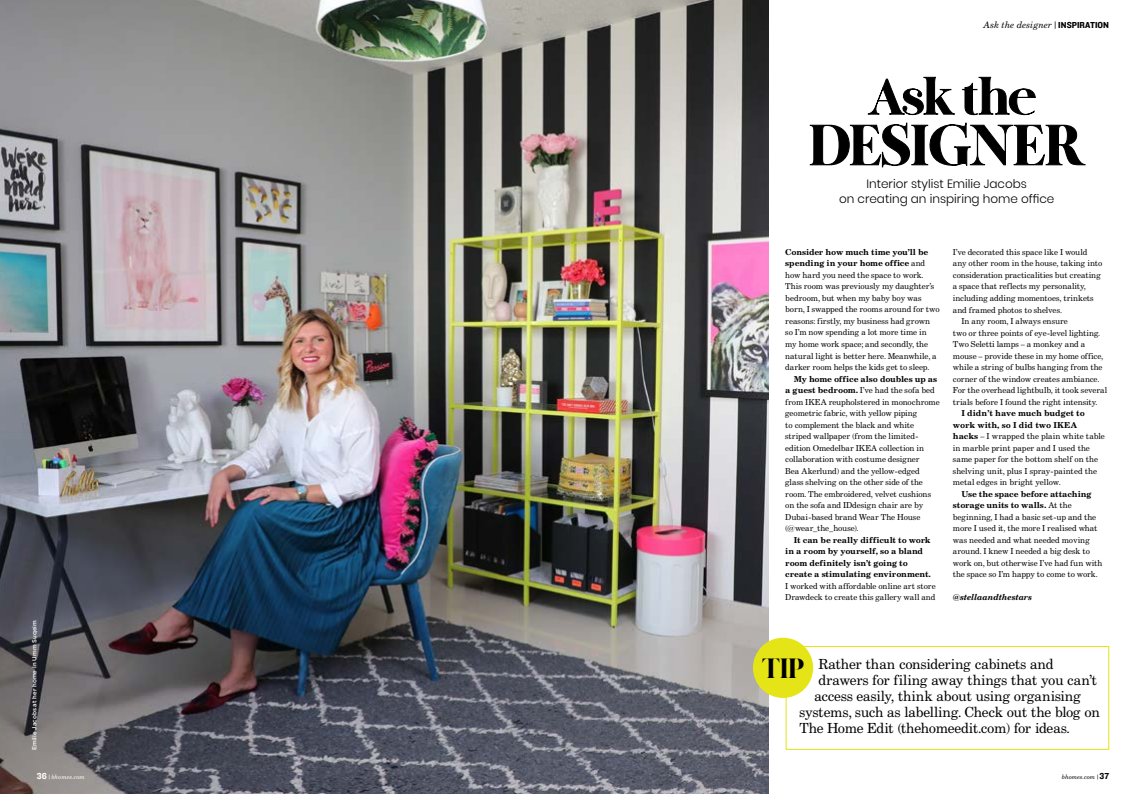
<style>
.page{position:relative;width:1146px;height:794px;background:#fff}
.page>*{position:absolute;margin:0;border:0;box-sizing:border-box;transform-origin:0 0}
.t1{font:900 56.5px "MADE Canvas";letter-spacing:-.02em;color:#000}
.t2{font:900 50px "MADE Canvas";letter-spacing:-.045em;color:#000}
.t3{font:900 27.8px "MADE Canvas";color:#000}
.t4{font:14px "PF Century";letter-spacing:-.015em;color:#000}
.t5{font:300 12px/15px "Poppins";color:#000;text-align:center}
.t6{font:italic 9px "PF Century";letter-spacing:.005em;color:#000}
.t7{font:8.2px/11.5px "PF Century";letter-spacing:-.01em;color:#000}
.t8{font:700 8.2px/11.5px "PF Century";letter-spacing:-.01em;color:#000}
.t9{font:italic 700 8.2px "PF Century";letter-spacing:-.015em;color:#000}
.t10{font:500 6px "Gotham";letter-spacing:.005em;color:#fff}
.t11{font:italic 6px "PF Century";letter-spacing:.005em;color:#fff}
.t12{font:italic 6px "PF Century";letter-spacing:.005em;color:#000}
.s1{font-family:"Knockout HTF31 Junior Middlewt";font-style:normal}
.s2{font-family:"Knockout HTF51 Middleweight";font-style:normal}
.s3{font-weight:700}
.s4{font-family:"Knockout HTF51 Middleweight";font-style:normal;font-size:9px}
</style>
<div class="page">
<img style="left:0;top:0;width:768px;height:794px">
<div style="left:785px;top:646px;width:323px;height:103px;background:#fff;border:1px solid #e4e417"></div>
<div style="left:752px;top:637px;width:61px;height:61px;background:#e4e417;border-radius:50%"></div>
<svg style="left:809px;top:123px;width:276px;height:44px"></svg>
<svg style="left:867px;top:77px;width:87px;height:38px"></svg>
<svg style="left:962px;top:77px;width:73px;height:38px"></svg>
<p class="t6" style="left:983px;top:20px;width:127px">Ask the designer <span class="s1">|</span> <span class="s2">INSPIRATION</span></p>
<h2 class="t2" style="left:868px;top:70px;width:170px">Ask the</h2>
<h1 class="t1" style="left:808px;top:114px;width:278px">DESIGNER</h1>
<h3 class="t5" style="left:838px;top:176px;width:217px">Interior stylist Emilie Jacobs<br>on creating an inspiring home office</h3>
<p class="t7" style="left:785px;top:246px;width:156px"><span class="s3">Consider how much time you’ll be spending in your home office</span> and how hard you need the space to work.<br>This room was previously my daughter’s bedroom, but when my baby boy was born, I swapped the rooms around for two reasons: firstly, my business had grown so I’m now spending a lot more time in my home work space; and secondly, the natural light is better here. Meanwhile, a darker room helps the kids get to sleep.</p>
<p class="t7" style="left:785px;top:373px;width:156px;text-indent:9px"><span class="s3">My home office also doubles up as a guest bedroom.</span> I’ve had the sofa bed from IKEA reupholstered in monochrome geometric fabric, with yellow piping<br>to complement the black and white striped wallpaper (from the limited&shy;edition Omedelbar IKEA collection in collaboration with costume designer<br>Bea Akerlund) and the yellow-edged glass shelving on the other side of the room. The embroidered, velvet cushions on the sofa and IDdesign chair are by Dubai-based brand Wear The House (@wear_the_house).</p>
<p class="t8" style="left:785px;top:534px;width:147px;text-indent:9px">It can be really difficult to work in a room by yourself, so a bland room definitely isn’t going to create a stimulating environment.</p>
<p class="t7" style="left:785px;top:580px;width:152px">I worked with affordable online art store<br>Drawdeck to create this gallery wall and</p>
<p class="t7" style="left:952px;top:246px;width:136px">I’ve decorated this space like I would</p>
<p class="t7" style="left:952px;top:258px;width:151px">any other room in the house, taking into</p>
<p class="t7" style="left:952px;top:269px;width:149px">consideration practicalities but creating</p>
<p class="t7" style="left:952px;top:281px;width:134px">a space that reflects my personality,</p>
<p class="t7" style="left:952px;top:292px;width:142px">including adding momentoes, trinkets</p>
<p class="t7" style="left:952px;top:304px;width:110px">and framed photos to shelves.</p>
<p class="t7" style="left:961px;top:315px;width:108px">In any room, I always ensure</p>
<p class="t7" style="left:952px;top:327px;width:148px">two or three points of eye-level lighting.</p>
<p class="t7" style="left:952px;top:338px;width:134px">Two Seletti lamps – a monkey and a</p>
<p class="t7" style="left:952px;top:350px;width:152px">mouse – provide these in my home office,</p>
<p class="t7" style="left:952px;top:361px;width:151px">while a string of bulbs hanging from the</p>
<p class="t7" style="left:952px;top:373px;width:148px">corner of the window creates ambiance.</p>
<p class="t7" style="left:952px;top:384px;width:156px">For the overhead lightbulb, it took several</p>
<p class="t7" style="left:952px;top:396px;width:146px">trials before I found the right intensity.</p>
<p class="t7" style="left:952px;top:407px;width:153px;text-indent:9px"><span class="s3">I didn’t have much budget to work with, so I did two IKEA hacks</span> – I wrapped the plain white table in marble print paper and I used the same paper for the bottom shelf on the shelving unit, plus I spray-painted the metal edges in bright yellow.</p>
<p class="t7" style="left:952px;top:488px;width:151px;text-indent:9px"><span class="s3">Use the space before attaching storage units to walls.</span> At the beginning, I had a basic set-up and the more I used it, the more I realised what was needed and what needed moving around. I knew I needed a big desk to work on, but otherwise I’ve had fun with the space so I’m happy to come to work.</p>
<p class="t9" style="left:952px;top:592px;width:81px">@stellaandthestars</p>
<p class="t10" style="left:31px;top:750px;width:131px;rotate:-90deg">Emilie Jacobs at her home in Umm Suqeim</p>
<p class="t11" style="left:37px;top:773px;width:49px"><span class="s4">36</span> <span class="s1">|</span> bhomes.com</p>
<p class="t12" style="left:1061px;top:773px;width:49px">bhomes.com <span class="s1">|</span> <span class="s4">37</span></p>
<h3 class="t4" style="left:818px;top:655px;width:237px">Rather than considering cabinets and</h3>
<h3 class="t4" style="left:818px;top:671px;width:280px">drawers for filing away things that you can’t</h3>
<h3 class="t4" style="left:814px;top:687px;width:268px">access easily, think about using organising</h3>
<h3 class="t4" style="left:799px;top:703px;width:302px">systems, such as labelling. Check out the blog on</h3>
<h3 class="t4" style="left:799px;top:719px;width:272px">The Home Edit (thehomeedit.com) for ideas.</h3>
<h3 class="t3" style="left:761px;top:653px;width:45px">TIP</h3>
</div>
